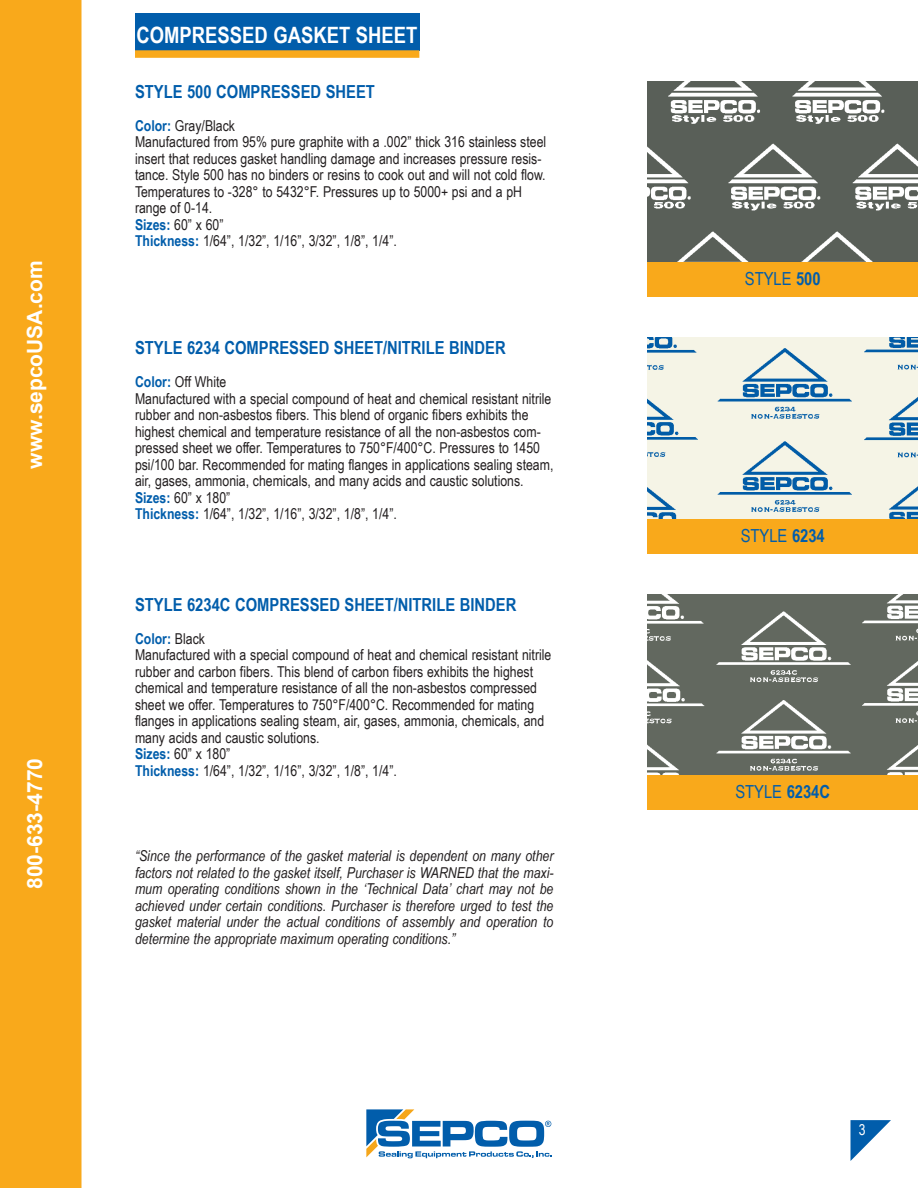
<style>
.page{position:relative;width:918px;height:1188px;background:#fff}
.page>*{position:absolute;margin:0;border:0;box-sizing:border-box;transform-origin:0 0}
.t1{font:700 22.5px "Arial Narrow";color:#fff}
.t2{font:700 21px "Arial";color:#fff}
.t3{font:700 18px "Arial Narrow";color:#015dab}
.t4{font:18px "Arial Narrow";color:#015dab}
.t5{font:15px/16.5px "Arial Narrow";color:#231f20}
.t6{font:italic 15px/16.5px "Arial Narrow";color:#231f20;text-align:justify}
.t7{font:700 15px "Arial Narrow";color:#015dab}
.t8{font:15px "Arial Narrow";color:#fff}
.s1{font-weight:700;color:#015dab}
.s2{font-weight:400;color:#231f20}
.s3{font-weight:700}
</style>
<div class="page">
<div style="left:0;top:0;width:81px;height:1188px;background:#f9a91b"></div>
<svg style="left:850px;top:1120px;width:41px;height:41px"></svg>
<svg style="left:366px;top:1109px;width:186px;height:49px"></svg>
<div style="left:135px;top:14px;width:284px;height:37px;background:#015dab"></div>
<div style="left:135px;top:50px;width:284px;height:8px;background:#f9a91b"></div>
<img style="left:648px;top:594px;width:270px;height:182px">
<div style="left:648px;top:776px;width:270px;height:34px;background:#f9a91b"></div>
<img style="left:648px;top:338px;width:270px;height:181px">
<div style="left:648px;top:519px;width:270px;height:35px;background:#f9a91b"></div>
<img style="left:648px;top:81px;width:270px;height:182px">
<div style="left:648px;top:263px;width:270px;height:34px;background:#f9a91b"></div>
<p class="t2" style="left:21px;top:469px;width:210px;rotate:-90deg">www.sepcoUSA.com</p>
<p class="t2" style="left:21px;top:889px;width:132px;rotate:-90deg">800-633-4770</p>
<p class="t1" style="left:137px;top:18px;width:282px">COMPRESSED GASKET SHEET</p>
<p class="t3" style="left:135px;top:78px;width:241px">STYLE 500 COMPRESSED SHEET</p>
<p class="t5" style="left:135px;top:117px;width:102px"><span class="s1">Color:</span> Gray/Black</p>
<p class="t5" style="left:135px;top:133px;width:413px">Manufactured from 95% pure graphite with a .002” thick 316 stainless steel insert that reduces gasket handling damage and increases pressure resis&shy;tance. Style 500 has no binders or resins to cook out and will not cold flow.<br>Temperatures to -328° to 5432°F. Pressures up to 5000+ psi and a pH range of 0-14.</p>
<p class="t5" style="left:135px;top:216px;width:90px"><span class="s1">Sizes:</span> 60” x 60”</p>
<p class="t5" style="left:135px;top:232px;width:263px"><span class="s1">Thickness:</span> 1/64”, 1/32”, 1/16”, 3/32”, 1/8”, 1/4”.</p>
<p class="t3" style="left:135px;top:334px;width:372px">STYLE 6234 COMPRESSED SHEET/NITRILE BINDER</p>
<p class="t5" style="left:135px;top:373px;width:93px"><span class="s1">Color:</span> Off White</p>
<p class="t5" style="left:135px;top:390px;width:420px">Manufactured with a special compound of heat and chemical resistant nitrile rubber and non-asbestos fibers. This blend of organic fibers exhibits the highest chemical and temperature resistance of all the non-asbestos com&shy;pressed sheet we offer. Temperatures to 750°F/400°C. Pressures to 1450 psi/100 bar. Recommended for mating flanges in applications sealing steam, air, gases, ammonia, chemicals, and many acids and caustic solutions.</p>
<p class="t5" style="left:135px;top:489px;width:97px"><span class="s1">Sizes:</span> 60” x 180”</p>
<p class="t5" style="left:135px;top:505px;width:263px"><span class="s1">Thickness:</span> 1/64”, 1/32”, 1/16”, 3/32”, 1/8”, 1/4”.</p>
<p class="t3" style="left:135px;top:591px;width:383px">STYLE 6234C COMPRESSED SHEET/NITRILE BINDER</p>
<p class="t7" style="left:135px;top:627px;width:72px">Color: <span class="s2">Black</span></p>
<p class="t5" style="left:135px;top:646px;width:418px">Manufactured with a special compound of heat and chemical resistant nitrile rubber and carbon fibers. This blend of carbon fibers exhibits the highest chemical and temperature resistance of all the non-asbestos compressed sheet we offer. Temperatures to 750°F/400°C. Recommended for mating flanges in applications sealing steam, air, gases, ammonia, chemicals, and many acids and caustic solutions.</p>
<p class="t5" style="left:135px;top:745px;width:97px"><span class="s1">Sizes:</span> 60” x 180”</p>
<p class="t5" style="left:135px;top:762px;width:263px"><span class="s1">Thickness:</span> 1/64”, 1/32”, 1/16”, 3/32”, 1/8”, 1/4”.</p>
<p class="t6" style="left:135px;top:848px;width:420px">“Since the performance of the gasket material is dependent on many other factors not related to the gasket itself, Purchaser is WARNED that the maxi&shy;mum operating conditions shown in the ‘Technical Data’ chart may not be achieved under certain conditions. Purchaser is therefore urged to test the gasket material under the actual conditions of assembly and operation to determine the appropriate maximum operating conditions.”</p>
<p class="t4" style="left:745px;top:266px;width:77px">STYLE <span class="s3">500</span></p>
<p class="t4" style="left:741px;top:522px;width:86px">STYLE <span class="s3">6234</span></p>
<p class="t4" style="left:735px;top:779px;width:96px">STYLE <span class="s3">6234C</span></p>
<p class="t8" style="left:859px;top:1119px;width:8px">3</p>
</div>
